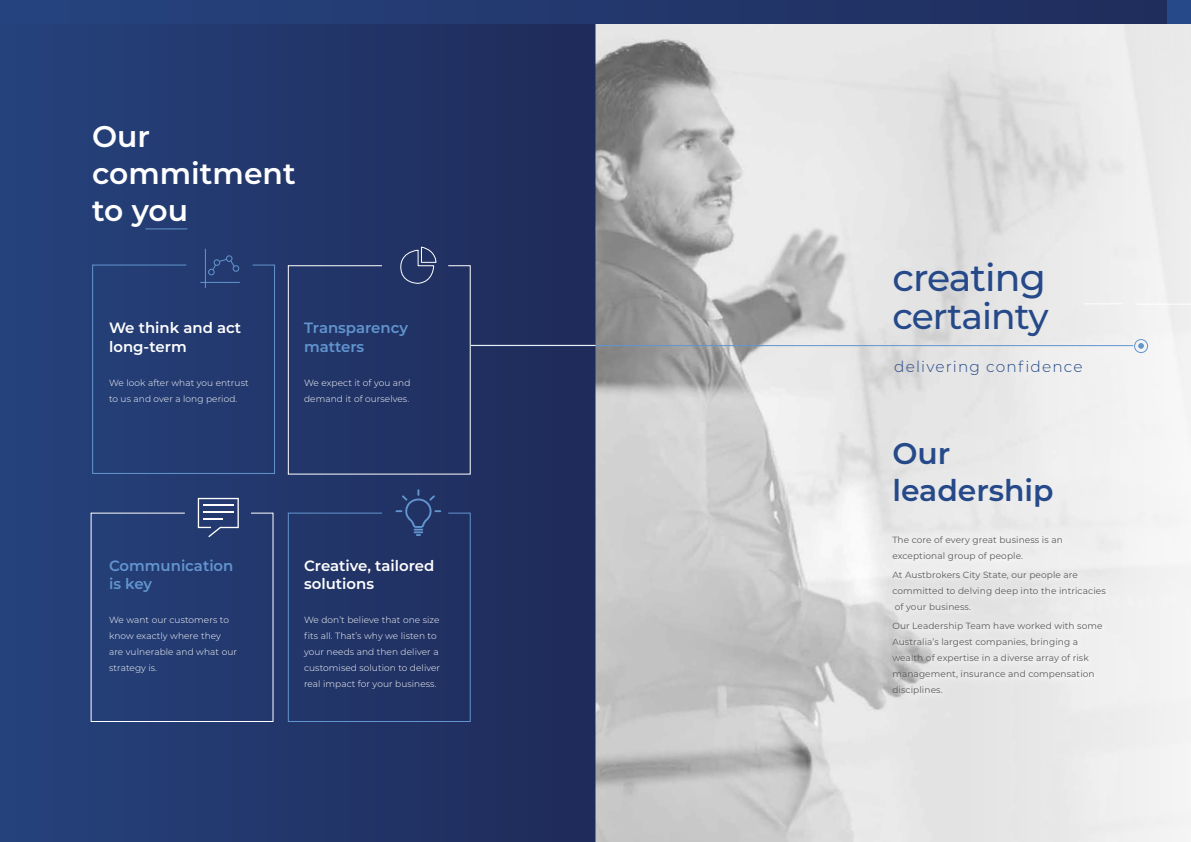
<style>
.page{position:relative;width:1191px;height:842px;background:#fff}
.page>*{position:absolute;margin:0;border:0;box-sizing:border-box;transform-origin:0 0}
.t1{font:500 37.8px "Montserrat";letter-spacing:-.025em;color:#264989}
.t2{font:500 36px "Montserrat";letter-spacing:-.025em;color:#264989}
.t3{font:600 29.8px/37px "Montserrat";color:#fff}
.t4{font:600 29.8px/37px "Montserrat";color:#264989}
.t5{font:300 15.4px "Montserrat";letter-spacing:.075em;color:#264989}
.t6{font:600 14.9px/18.5px "Montserrat";color:#fff}
.t7{font:600 14.9px/18.5px "Montserrat";color:#6295cf}
.t8{font:9px/16px "Montserrat";letter-spacing:.01em;color:#58595b}
.t9{font:300 9px/16px "Montserrat";letter-spacing:.01em;color:#fff}
</style>
<div class="page">
<div style="left:0;top:23px;width:595px;height:819px;background:linear-gradient(to right,#26427d,#1f2b59)"></div>
<img style="left:595px;top:23px;width:596px;height:819px">
<div style="left:0;top:0;width:1191px;height:23px;background:linear-gradient(to right,#26447f,#202c5b)"></div>
<div style="left:90px;top:498px;width:184px;height:224px;background:#243b72"></div>
<hr style="left:204px;top:511px;width:30px;height:2px;background:#fff">
<hr style="left:203px;top:504px;width:31px;height:2px;background:#fff">
<hr style="left:471px;top:345px;width:662px;height:1px;background:#6295cf">
<hr style="left:1136px;top:304px;width:55px;height:1px;background:#fff">
<div style="left:1134px;top:339px;width:13px;height:14px;border:1px solid #6295cf;border-radius:50%"></div>
<svg style="left:1138px;top:343px;width:5px;height:6px"></svg>
<hr style="left:1083px;top:304px;width:39px;height:1px;background:#fff">
<div style="left:287px;top:489px;width:184px;height:233px;background:#223466"></div>
<div style="left:287px;top:246px;width:184px;height:229px;background:#223466"></div>
<hr style="left:205px;top:249px;width:1px;height:39px;background:#6295cf">
<div style="left:92px;top:255px;width:183px;height:219px;background:#243b72"></div>
<hr style="left:145px;top:228px;width:42px;height:1px;background:#6295cf">
<svg style="left:876px;top:520px;width:245px;height:191px;fill:#eaeaea"></svg>
<hr style="left:471px;top:345px;width:124px;height:1px;background:#fff">
<div style="left:1167px;top:0;width:24px;height:23px;background:#264989"></div>
<h3 class="t3" style="left:92px;top:117px;width:205px">Our commitment to you</h3>
<h3 class="t6" style="left:109px;top:318px;width:134px">We think and act long-term</h3>
<p class="t9" style="left:109px;top:374px;width:141px">We look after what you entrust to us and over a long period.</p>
<h3 class="t7" style="left:304px;top:318px;width:105px">Transparency matters</h3>
<p class="t9" style="left:304px;top:375px;width:108px">We expect it of you and demand it of ourselves.</p>
<h3 class="t7" style="left:109px;top:555px;width:126px">Communication is key</h3>
<p class="t9" style="left:109px;top:612px;width:129px">We want our customers to know exactly where they are vulnerable and what our strategy is.</p>
<h3 class="t6" style="left:304px;top:555px;width:132px">Creative, tailored solutions</h3>
<p class="t9" style="left:304px;top:612px;width:138px">We don’t believe that one size fits all. That’s why we listen to your needs and then deliver a customised solution to deliver real impact for your business.</p>
<h1 class="t1" style="left:892px;top:251px;width:155px">creating</h1>
<h2 class="t2" style="left:892px;top:291px;width:158px">certainty</h2>
<h3 class="t5" style="left:894px;top:356px;width:190px">delivering confidence</h3>
<h3 class="t4" style="left:892px;top:434px;width:163px">Our leadership</h3>
<p class="t8" style="left:892px;top:532px;width:172px">The core of every great business is an exceptional group of people.</p>
<p class="t8" style="left:892px;top:566px;width:215px">At Austbrokers City State, our people are committed to delving deep into the intricacies of your business.</p>
<p class="t8" style="left:892px;top:617px;width:212px">Our Leadership Team have worked with some Australia’s largest companies, bringing a wealth of expertise in a diverse array of risk management, insurance and compensation disciplines.</p>
</div>
